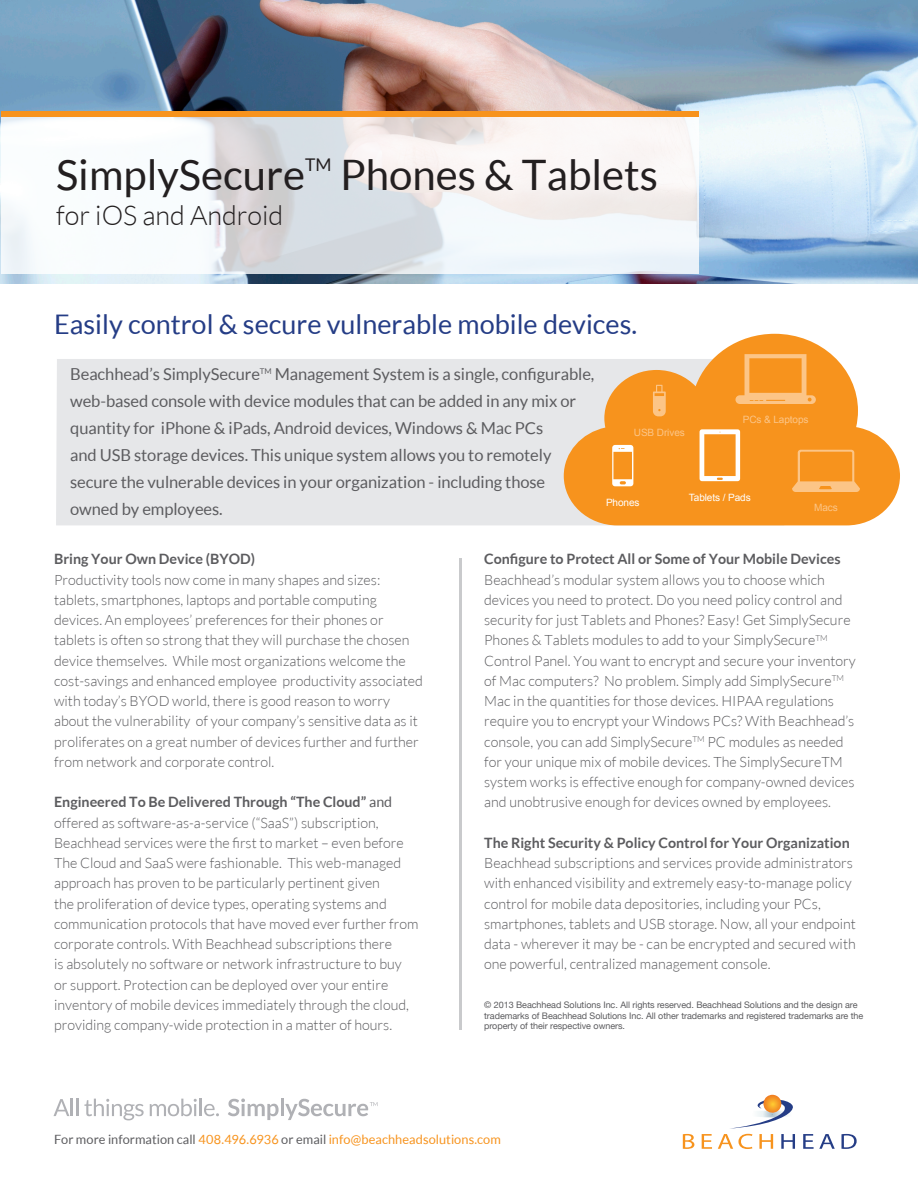
<style>
.page{position:relative;width:918px;height:1188px;background:#fff}
.page>*{position:absolute;margin:0;border:0;box-sizing:border-box;transform-origin:0 0}
.t1{font:42px "Lato";color:#231f20}
.t2{font:27px "Lato";color:#253d86}
.t3{font:300 27px "Lato";color:#231f20}
.t4{font:17.55px "Lato";color:#231f20}
.body{font:16.5px/27px "Lato";letter-spacing:-.005em;color:#5c5c5f}
.body-2{font:300 14.25px/20.2px "Lato";color:#5c5c5f}
.body-3{font:700 14.25px "Lato";color:#5c5c5f}
.t5{font:12.75px "Lato";letter-spacing:.005em;color:#f7931d}
.t6{font:10.05px "Arial";letter-spacing:-.01em;color:#fcc587}
.t7{font:10.05px "Arial";letter-spacing:-.01em;color:#fff}
.t8{font:9px/10.8px "Helvetica Neue";letter-spacing:-.005em;color:#5c5c5f}
.s1{font-weight:700}
.s2{font-weight:400}
.s3{color:#5c5c5f}
</style>
<div class="page">
<svg style="left:718px;top:1134px;width:34px;height:15px"></svg>
<svg style="left:759px;top:1134px;width:14px;height:15px"></svg>
<svg style="left:781px;top:1134px;width:14px;height:15px"></svg>
<svg style="left:803px;top:1134px;width:32px;height:15px"></svg>
<svg style="left:841px;top:1134px;width:16px;height:15px"></svg>
<svg style="left:702px;top:1134px;width:10px;height:15px"></svg>
<svg style="left:683px;top:1134px;width:11px;height:15px"></svg>
<svg style="left:734px;top:1095px;width:59px;height:33px"></svg>
<svg style="left:53px;top:1099px;width:25px;height:17px"></svg>
<svg style="left:84px;top:1099px;width:60px;height:21px"></svg>
<svg style="left:150px;top:1099px;width:69px;height:17px"></svg>
<svg style="left:228px;top:1099px;width:51px;height:21px"></svg>
<hr style="left:281px;top:1098px;width:3px;height:18px;background:#b0b1b5">
<svg style="left:285px;top:1099px;width:92px;height:21px"></svg>
<hr style="left:459px;top:558px;width:3px;height:471px;background:#c9cacc">
<img style="left:0;top:0;width:918px;height:283px">
<svg style="left:1px;top:117px;width:698px;height:156px;fill:#f5f6f7"></svg>
<div style="left:1px;top:111px;width:698px;height:6px;background:#f7931d"></div>
<div style="left:56px;top:359px;width:508px;height:166px;background:#e6e7e9"></div>
<svg style="left:564px;top:334px;width:336px;height:191px;fill:#f7931d"></svg>
<svg style="left:653px;top:385px;width:13px;height:31px"></svg>
<svg style="left:700px;top:429px;width:40px;height:52px"></svg>
<svg style="left:792px;top:450px;width:68px;height:42px;background:#f8a23c"></svg>
<svg style="left:735px;top:354px;width:81px;height:50px;background:#f8a441"></svg>
<svg style="left:612px;top:445px;width:21px;height:41px"></svg>
<p class="t1" style="left:56px;top:152px;width:251px">SimplySecure</p>
<p class="t4" style="left:305px;top:155px;width:28px">TM</p>
<p class="t1" style="left:340px;top:152px;width:319px">Phones &amp; Tablets</p>
<p class="t3" style="left:56px;top:201px;width:229px">for iOS and Android</p>
<p class="t2" style="left:54px;top:309px;width:585px">Easily control &amp; secure vulnerable mobile devices.</p>
<p class="body" style="left:70px;top:360px;width:526px">Beachhead’s SimplySecure<sup>TM</sup> Management System is a single, configurable, web-based console with device modules that can be added in any mix or quantity for iPhone &amp; iPads, Android devices, Windows &amp; Mac PCs<br>and USB storage devices. This unique system allows you to remotely secure the vulnerable devices in your organization - including those owned by employees.</p>
<p class="t6" style="left:743px;top:413px;width:67px">PCs &amp; Laptops</p>
<p class="t6" style="left:634px;top:426px;width:52px">USB Drives</p>
<p class="t7" style="left:689px;top:490px;width:63px">Tablets / Pads</p>
<p class="t7" style="left:606px;top:496px;width:35px">Phones</p>
<p class="t6" style="left:814px;top:501px;width:25px">Macs</p>
<p class="body-3" style="left:54px;top:551px;width:202px">Bring Your Own Device (BYOD)</p>
<p class="body-2" style="left:54px;top:570px;width:370px">Productivity tools now come in many shapes and sizes: tablets, smartphones, laptops and portable computing devices. An employees’ preferences for their phones or tablets is often so strong that they will purchase the chosen device themselves. While most organizations welcome the cost-savings and enhanced employee productivity associated with today’s BYOD world, there is good reason to worry about the vulnerability of your company’s sensitive data as it proliferates on a great number of devices further and further from network and corporate control.</p>
<p class="body-2" style="left:54px;top:792px;width:366px"><span class="s1">Engineered To Be Delivered Through “The Cloud”</span> <span class="s2">and </span>offered as software-as-a-service (“SaaS”) subscription, Beachhead services were the first to market – even before The Cloud and SaaS were fashionable. This web-managed approach has proven to be particularly pertinent given<br>the proliferation of device types, operating systems and communication protocols that have moved ever further from corporate controls. With Beachhead subscriptions there<br>is absolutely no software or network infrastructure to buy or support. Protection can be deployed over your entire inventory of mobile devices immediately through the cloud, providing company-wide protection in a matter of hours.</p>
<p class="body-3" style="left:484px;top:551px;width:358px">Configure to Protect All or Some of Your Mobile Devices</p>
<p class="body-2" style="left:484px;top:570px;width:373px">Beachhead’s modular system allows you to choose which devices you need to protect. Do you need policy control and security for just Tablets and Phones? Easy! Get SimplySecure Phones &amp; Tablets modules to add to your SimplySecure<sup>TM </sup>Control Panel. You want to encrypt and secure your inventory of Mac computers? No problem. Simply add SimplySecure<sup>TM </sup>Mac in the quantities for those devices. HIPAA regulations require you to encrypt your Windows PCs? With Beachhead’s console, you can add SimplySecure<sup>TM</sup> PC modules as needed for your unique mix of mobile devices. The SimplySecureTM system works is effective enough for company-owned devices and unobtrusive enough for devices owned by employees.</p>
<p class="body-3" style="left:484px;top:835px;width:367px">The Right Security &amp; Policy Control for Your Organization</p>
<p class="body-2" style="left:484px;top:853px;width:373px">Beachhead subscriptions and services provide administrators with enhanced visibility and extremely easy-to-manage policy control for mobile data depositories, including your PCs, smartphones, tablets and USB storage. Now, all your endpoint data - wherever it may be - can be encrypted and secured with one powerful, centralized management console.</p>
<p class="t8" style="left:484px;top:1000px;width:381px">© 2013 Beachhead Solutions Inc. All rights reserved. Beachhead Solutions and the design are trademarks of Beachhead Solutions Inc. All other trademarks and registered trademarks are the property of their respective owners.</p>
<p class="t5" style="left:54px;top:1133px;width:448px"><span class="s3">For more information call</span> 408.496.6936 <span class="s3">or email</span> info@beachheadsolutions.com</p>
</div>
